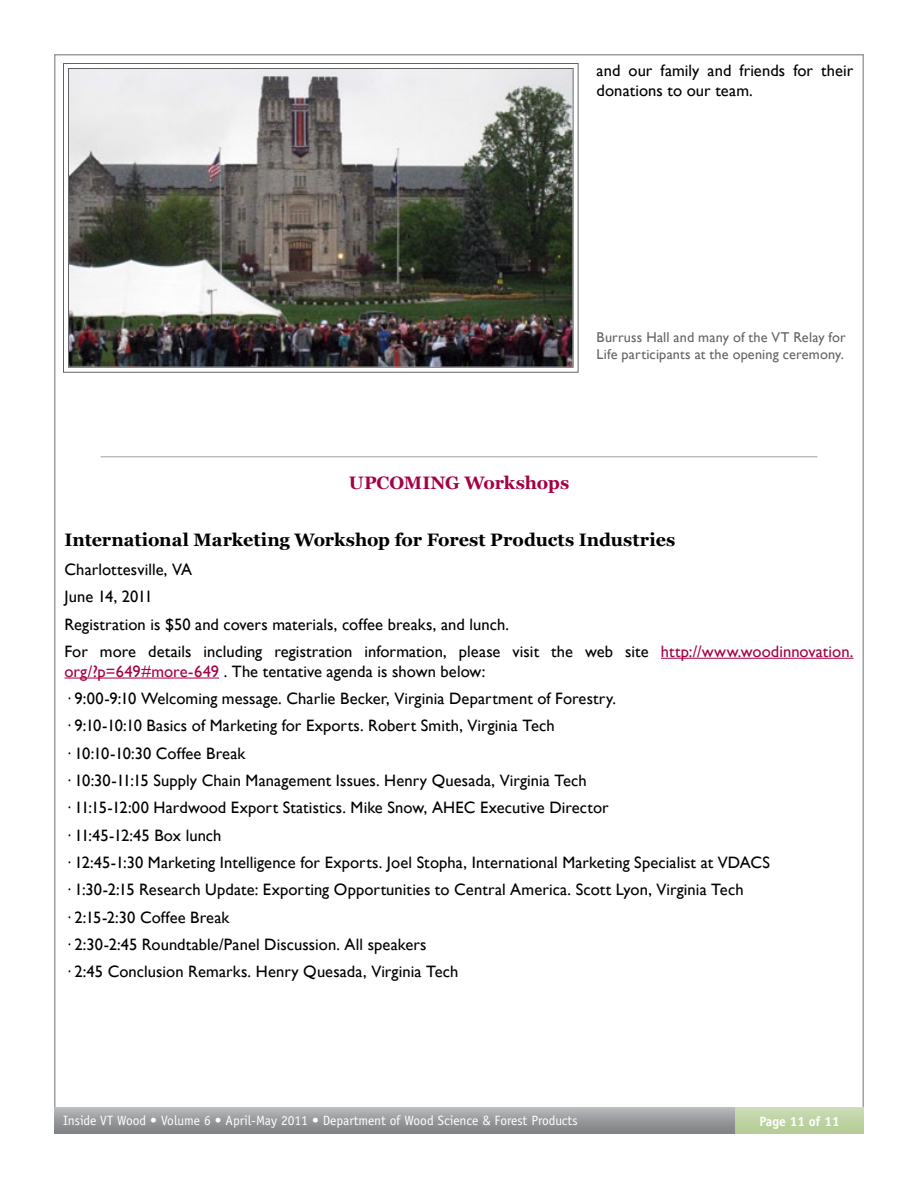
<style>
.page{position:relative;width:918px;height:1188px;background:#fff}
.page>*{position:absolute;margin:0;border:0;box-sizing:border-box;transform-origin:0 0}
.t1{font:700 18px "Georgia";color:#000}
.t2{font:700 18px "Georgia";letter-spacing:-.005em;color:#a30046}
.t3{font:16.5px/27.3px "Gill Sans";letter-spacing:.005em;color:#000}
.t4{font:14.25px/17.1px "Gill Sans";letter-spacing:.01em;color:#636466}
.t5{font:13.5px "Officina Sans";color:#fff}
.t6{font:700 13.5px "Officina Sans";color:#fff}
.s1{color:#a30046}
</style>
<div class="page">
<hr style="left:100px;top:456px;width:718px;height:1px;background:#9d9fa2">
<hr style="left:661px;top:658px;width:192px;height:1px;background:#a30046">
<hr style="left:64px;top:678px;width:155px;height:1px;background:#a30046">
<img style="left:63px;top:63px;width:516px;height:310px">
<div style="left:68px;top:68px;width:506px;height:300px;border:1px solid #636466"></div>
<svg style="left:54px;top:1107px;width:681px;height:27px;background:#999b9e"></svg>
<svg style="left:735px;top:1107px;width:129px;height:27px;background:#bfd3a4"></svg>
<p class="t3" style="left:597px;top:60px;width:258px;line-height:19.8px">and our family and friends for their donations to our team.</p>
<p class="t4" style="left:597px;top:328px;width:251px">Burruss Hall and many of the VT Relay for<br>Life participants at the opening ceremony.</p>
<p class="t2" style="left:349px;top:471px;width:222px">UPCOMING Workshops</p>
<p class="t1" style="left:64px;top:528px;width:612px">International Marketing Workshop for Forest Products Industries</p>
<p class="t3" style="left:64px;top:556px;width:790px">Charlottesville, VA<br>June 14, 2011<br>Registration is $50 and covers materials, coffee breaks, and lunch.<br>For more details including registration information, please visit the web site <span class="s1">http://www.woodinnovation.</span></p>
<p class="t3" style="left:64px;top:657px;width:707px"><span class="s1">org/?p=649#more-649</span> . The tentative agenda is shown below:<br>· 9:00-9:10 Welcoming message. Charlie Becker, Virginia Department of Forestry.<br>· 9:10-10:10 Basics of Marketing for Exports. Robert Smith, Virginia Tech<br>· 10:10-10:30 Coffee Break<br>· 10:30-11:15 Supply Chain Management Issues. Henry Quesada, Virginia Tech<br>· 11:15-12:00 Hardwood Export Statistics. Mike Snow, AHEC Executive Director<br>· 11:45-12:45 Box lunch<br>· 12:45-1:30 Marketing Intelligence for Exports. Joel Stopha, International Marketing Specialist at VDACS · 1:30-2:15 Research Update: Exporting Opportunities to Central America. Scott Lyon, Virginia Tech<br>· 2:15-2:30 Coffee Break<br>· 2:30-2:45 Roundtable/Panel Discussion. All speakers<br>· 2:45 Conclusion Remarks. Henry Quesada, Virginia Tech</p>
<p class="t5" style="left:63px;top:1113px;width:516px">Inside VT Wood • Volume 6 • April-May 2011 • Department of Wood Science &amp; Forest Products</p>
<p class="t6" style="left:759px;top:1113px;width:82px">Page 11 of 11</p>
</div>
